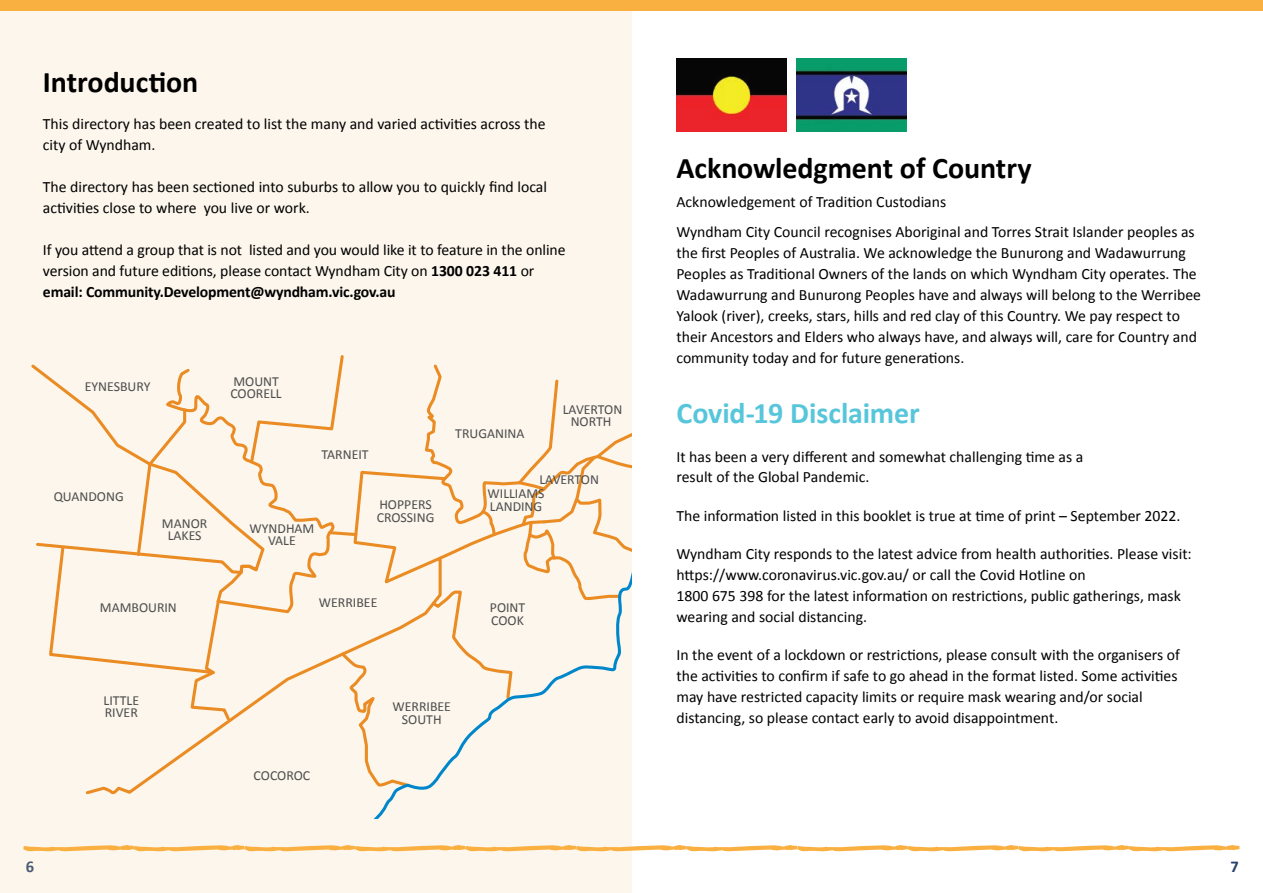
<style>
.page{position:relative;width:1263px;height:893px;background:#fff}
.page>*{position:absolute;margin:0;border:0;box-sizing:border-box;transform-origin:0 0}
.t1{font:700 30px "Calibri";letter-spacing:-.005em;color:#000}
.t2{font:700 30px "Calibri";letter-spacing:-.005em;color:#57c6db}
.t3{font:700 16.5px "Calibri";color:#26426c}
.t4{font:15.75px/21px "Calibri";color:#000}
.t5{font:13.8px/12.3px "Calibri";color:#4d4d4d}
.s1{font-weight:700}
</style>
<div class="page">
<div style="left:0;top:10px;width:631px;height:883px;background:#fcf6ec"></div>
<svg style="left:23px;top:845px;width:1216px;height:6px"></svg>
<svg style="left:34px;top:355px;width:378px;height:437px"></svg>
<svg style="left:422px;top:364px;width:209px;height:127px"></svg>
<svg style="left:195px;top:491px;width:436px;height:327px"></svg>
<img style="left:676px;top:59px;width:110px;height:73px">
<img style="left:796px;top:59px;width:110px;height:73px">
<div style="left:0;top:0;width:1263px;height:10px;background:#fab041"></div>
<h1 class="t1" style="left:43px;top:61px;width:157px">Introduction</h1>
<p class="t4" style="left:43px;top:112px;width:504px">This directory has been created to list the many and varied activities across the city of Wyndham.</p>
<p class="t4" style="left:43px;top:175px;width:506px">The directory has been sectioned into suburbs to allow you to quickly find local activities close to where you live or work.</p>
<p class="t4" style="left:43px;top:238px;width:524px">If you attend a group that is not listed and you would like it to feature in the online version and future editions, please contact Wyndham City on <span class="s1">1300 023 411</span> or <span class="s1">email: Community.Development@wyndham.vic.gov.au</span></p>
<p class="t5" style="left:85px;top:380px;width:67px">EYNESBURY</p>
<p class="t5" style="left:230px;top:375px;width:53px">MOUNT<br>COORELL</p>
<p class="t5" style="left:54px;top:489px;width:72px">QUANDONG</p>
<p class="t5" style="left:322px;top:448px;width:49px">TARNEIT</p>
<p class="t5" style="left:162px;top:517px;width:47px;text-align:center">MANOR<br>LAKES</p>
<p class="t5" style="left:250px;top:522px;width:66px;text-align:center">WYNDHAM<br>VALE</p>
<p class="t5" style="left:377px;top:498px;width:59px">HOPPERS<br>CROSSING</p>
<p class="t5" style="left:100px;top:601px;width:79px">MAMBOURIN</p>
<p class="t5" style="left:319px;top:596px;width:60px">WERRIBEE</p>
<p class="t5" style="left:455px;top:426px;width:71px">TRUGANINA</p>
<p class="t5" style="left:563px;top:403px;width:61px;text-align:center">LAVERTON<br>NORTH</p>
<p class="t5" style="left:488px;top:472px;width:113px;line-height:14.1px;text-indent:52px">LAVERTON<br>WILLIAMS</p>
<p class="t5" style="left:490px;top:499px;width:54px">LANDING</p>
<p class="t5" style="left:490px;top:601px;width:37px">POINT<br>COOK</p>
<p class="t5" style="left:104px;top:693px;width:37px">LITTLE<br>RIVER</p>
<p class="t5" style="left:254px;top:769px;width:58px">COCOROC</p>
<p class="t5" style="left:393px;top:700px;width:60px;text-align:center">WERRIBEE<br>SOUTH</p>
<h1 class="t1" style="left:676px;top:147px;width:357px">Acknowledgment of Country</h1>
<p class="t4" style="left:676px;top:187px;width:520px;line-height:29.5px">Acknowledgement of Tradition Custodians<br>Wyndham City Council recognises Aboriginal and Torres Strait Islander peoples as</p>
<p class="t4" style="left:676px;top:241px;width:526px">the first Peoples of Australia. We acknowledge the Bunurong and Wadawurrung Peoples as Traditional Owners of the lands on which Wyndham City operates. The Wadawurrung and Bunurong Peoples have and always will belong to the Werribee Yalook (river), creeks, stars, hills and red clay of this Country. We pay respect to their Ancestors and Elders who always have, and always will, care for Country and community today and for future generations.</p>
<h1 class="t2" style="left:676px;top:392px;width:245px">Covid-19 Disclaimer</h1>
<p class="t4" style="left:676px;top:445px;width:408px">It has been a very different and somewhat challenging time as a result of the Global Pandemic.</p>
<p class="t4" style="left:676px;top:504px;width:505px">The information listed in this booklet is true at time of print – September 2022.</p>
<p class="t4" style="left:676px;top:542px;width:517px">Wyndham City responds to the latest advice from health authorities. Please visit: https://www.coronavirus.vic.gov.au/ or call the Covid Hotline on<br>1800 675 398 for the latest information on restrictions, public gatherings, mask wearing and social distancing.</p>
<p class="t4" style="left:676px;top:643px;width:505px">In the event of a lockdown or restrictions, please consult with the organisers of the activities to confirm if safe to go ahead in the format listed. Some activities may have restricted capacity limits or require mask wearing and/or social distancing, so please contact early to avoid disappointment.</p>
<p class="t3" style="left:26px;top:855px;width:10px">6</p>
<p class="t3" style="left:1230px;top:855px;width:10px">7</p>
</div>
